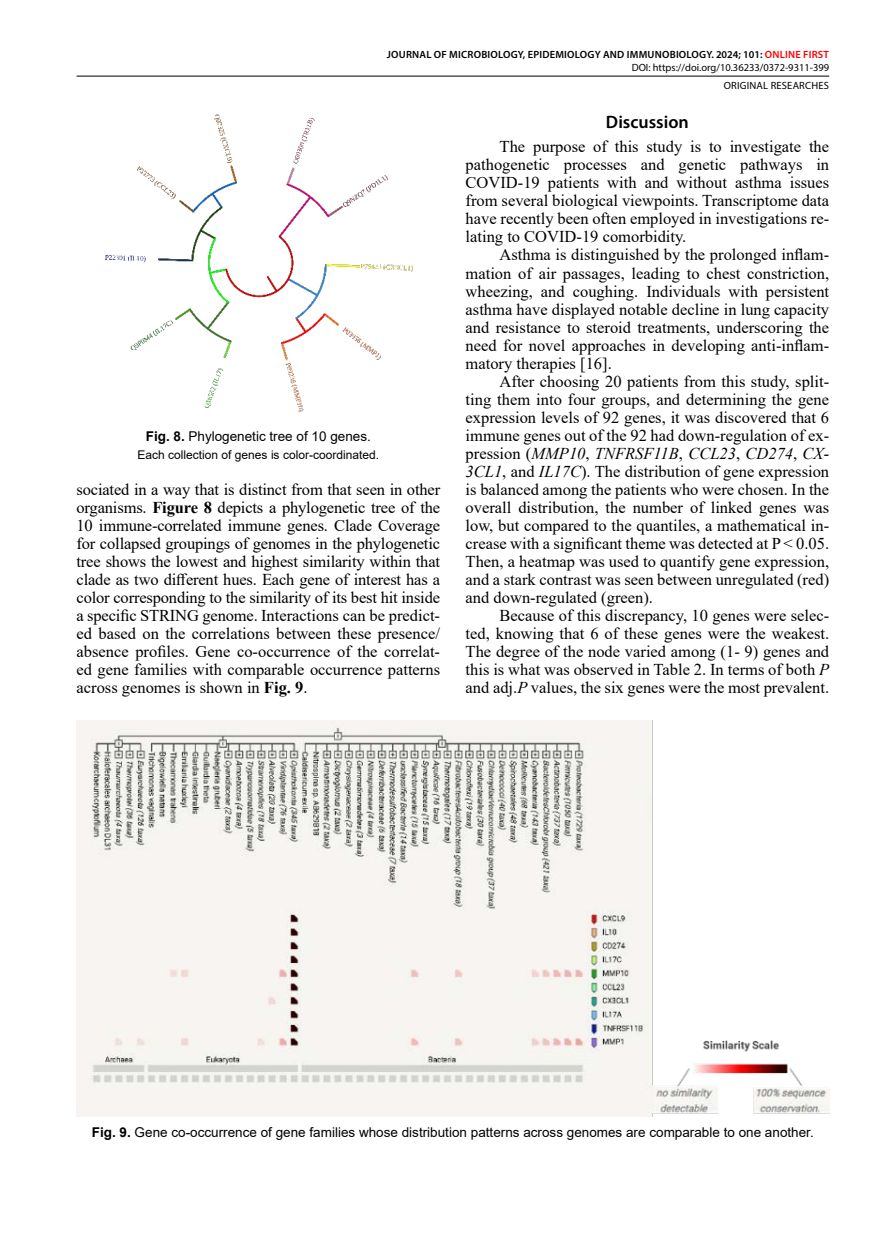
<style>
.page{position:relative;width:893px;height:1234px;background:#fff}
.page>*{position:absolute;margin:0;border:0;box-sizing:border-box;transform-origin:0 0}
.Подзаголовок{font:600 18px "Myriad Pro";color:#000}
.Основной_текст{font:16.5px/18px "Times New Roman";color:#000;text-align:justify}
.Подрисуночная{font:13.5px "Arial";color:#000}
.Подрисуночная_мелкая{font:12px "Arial";color:#000}
.t1{font:600 10.5px/13.5px "Myriad Pro";letter-spacing:.02em;color:#000;text-align:right}
.t2{font:10.5px "Myriad Pro";letter-spacing:.02em;color:#000}
.s1{color:#f00}
.s2{font-weight:400}
.s3{font-style:italic}
.s4{font-weight:700}
</style>
<div class="page">
<hr style="left:77px;top:76px;width:752px;height:1px;background:#000">
<img style="left:105px;top:115px;width:307px;height:297px">
<img style="left:77px;top:720px;width:752px;height:395px">
<p class="t1" style="left:387px;top:47px;width:444px">JOURNAL OF MICROBIOLOGY, EPIDEMIOLOGY AND IMMUNOBIOLOGY. 2024; 101: <span class="s1">ONLINE FIRST<br></span><span class="s2">DOI: https://doi.org/10.36233/0372-9311-399</span></p>
<p class="t2" style="left:724px;top:79px;width:107px">ORIGINAL RESEARCHES</p>
<p class="Подзаголовок" style="left:606px;top:111px;width:84px">Discussion</p>
<p class="Основной_текст" style="left:466px;top:137px;width:365px;text-indent:34px">The purpose of this study is to investigate the pathogenetic processes and genetic pathways in COVID-19 patients with and without asthma issues from several biological viewpoints. Transcriptome data have recently been often employed in investigations re&shy;lating to COVID-19 comorbidity.</p>
<p class="Основной_текст" style="left:466px;top:245px;width:365px;text-indent:34px">Asthma is distinguished by the prolonged inflam&shy;mation of air passages, leading to chest constriction, wheezing, and coughing. Individuals with persistent asthma have displayed notable decline in lung capacity and resistance to steroid treatments, underscoring the need for novel approaches in developing anti-inflam&shy;matory therapies [16].</p>
<p class="Основной_текст" style="left:466px;top:371px;width:365px;text-indent:34px">After choosing 20 patients from this study, split&shy;ting them into four groups, and determining the gene expression levels of 92 genes, it was discovered that 6 immune genes out of the 92 had down-regulation of ex&shy;pression (<span class="s3">MMP10</span>, <span class="s3">TNFRSF11B</span>, <span class="s3">CCL23</span>, <span class="s3">CD274</span>, <span class="s3">CX-3CL1</span>, and <span class="s3">IL17C</span>). The distribution of gene expression is balanced among the patients who were chosen. In the overall distribution, the number of linked genes was low, but compared to the quantiles, a mathematical in&shy;crease with a significant theme was detected at P &lt; 0.05.<br>Then, a heatmap was used to quantify gene expression, and a stark contrast was seen between unregulated (red) and down-regulated (green).</p>
<p class="Основной_текст" style="left:466px;top:605px;width:365px;text-indent:34px">Because of this discrepancy, 10 genes were selec&shy;ted, knowing that 6 of these genes were the weakest.<br>The degree of the node varied among (1- 9) genes and this is what was observed in Table 2. In terms of both <span class="s3">P </span>and adj.<span class="s3">P</span> values, the six genes were the most prevalent.</p>
<p class="Подрисуночная" style="left:146px;top:427px;width:227px"><span class="s4">Fig. 8.</span> Phylogenetic tree of 10 genes.</p>
<p class="Подрисуночная_мелкая" style="left:138px;top:446px;width:243px">Each collection of genes is color-coordinated.</p>
<p class="Основной_текст" style="left:77px;top:479px;width:365px">sociated in a way that is distinct from that seen in other organisms. <span class="s4">Figure 8</span> depicts a phylogenetic tree of the 10 immune-correlated immune genes. Clade Coverage for collapsed groupings of genomes in the phylogenetic tree shows the lowest and highest similarity within that clade as two different hues. Each gene of interest has a color corresponding to the similarity of its best hit inside a specific STRING genome. Interactions can be predict&shy;ed based on the correlations between these presence/ absence profiles. Gene co-occurrence of the correlat&shy;ed gene families with comparable occurrence patterns across genomes is shown in <span class="s4">Fig. 9</span>.</p>
<p class="Подрисуночная" style="left:92px;top:1123px;width:723px"><span class="s4">Fig. 9.</span> Gene co-occurrence of gene families whose distribution patterns across genomes are comparable to one another.</p>
</div>
